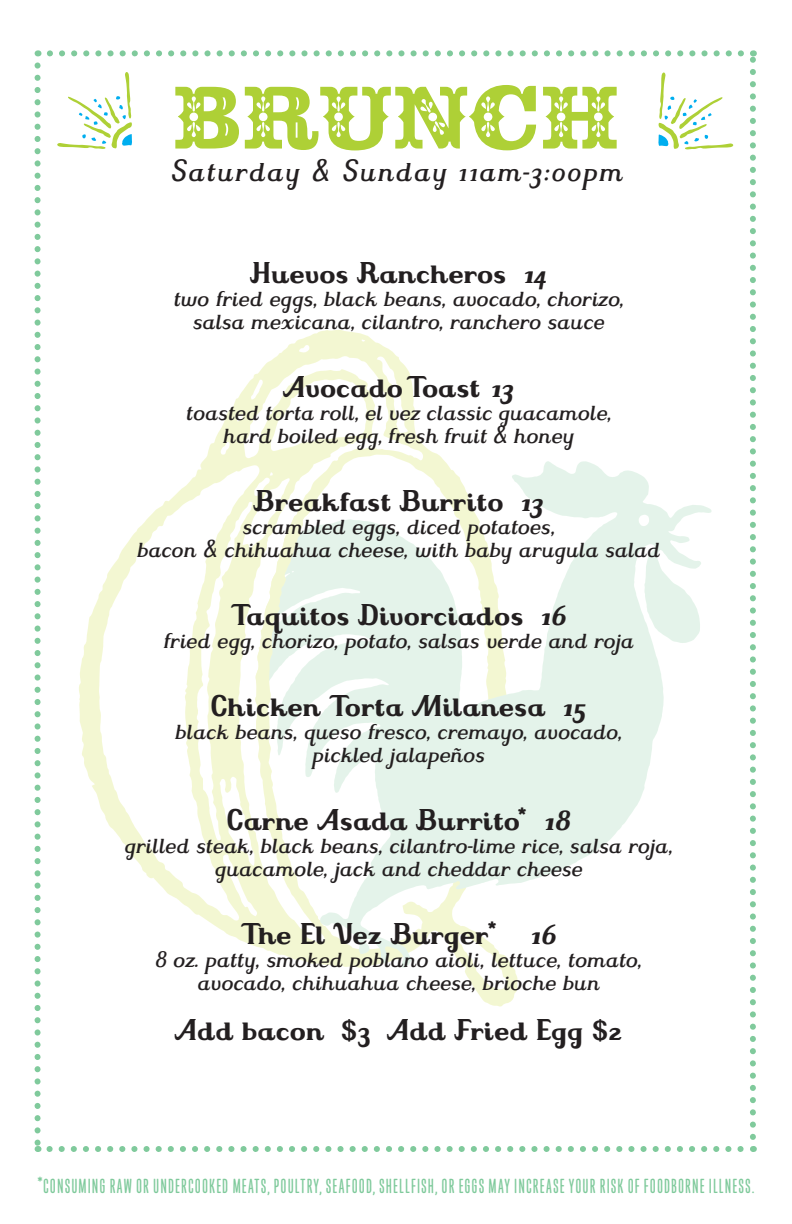
<style>
.page{position:relative;width:792px;height:1224px;background:#fff}
.page>*{position:absolute;margin:0;border:0;box-sizing:border-box;transform-origin:0 0}
.Main_item{font:92px "Calavera 2";letter-spacing:.01em;color:#aed036}
.Guac___Nachos_Item{font:italic 33px "Mrs Green";letter-spacing:.045em;color:#231f20}
.Guac___Nachos_Item-2{font:700 32px "Mrs Green";color:#231f20}
.Guac___Nachos_Discri{font:700 32px "Mrs Green";color:#231f20}
.Guac___Nachos_Item-3{font:italic 26px/23px "Mrs Green";letter-spacing:-.005em;color:#231f20;text-align:center}
.Main_Item__Descripti{font:italic 26px/23px "Mrs Green";letter-spacing:-.005em;color:#231f20;text-align:center}
.warning{font:700 20px "Hand Gothic";letter-spacing:.055em;color:#80ca9c}
.s1{font-style:italic}
.s2{font-size:28px}
</style>
<div class="page">
<svg style="left:79px;top:330px;width:439px;height:677px"></svg>
<svg style="left:261px;top:461px;width:451px;height:507px"></svg>
<svg style="left:255px;top:508px;width:56px;height:222px"></svg>
<svg style="left:49px;top:1146px;width:695px;height:6px"></svg>
<svg style="left:35px;top:65px;width:6px;height:1087px"></svg>
<svg style="left:750px;top:50px;width:6px;height:1087px"></svg>
<svg style="left:38px;top:50px;width:703px;height:6px"></svg>
<svg style="left:658px;top:72px;width:76px;height:78px"></svg>
<svg style="left:57px;top:72px;width:75px;height:77px"></svg>
<p class="Main_item" style="left:174px;top:61px;width:446px">BRUNCH</p>
<p class="Guac___Nachos_Item" style="left:170px;top:152px;width:454px">Saturday &amp; Sunday 11am-3:00pm</p>
<p class="Guac___Nachos_Item-2" style="left:250px;top:254px;width:298px">Huevos Rancheros <span class="s1">14</span></p>
<p class="Guac___Nachos_Item-3" style="left:173px;top:286px;width:452px">two fried eggs, black beans, avocado, chorizo, salsa mexicana, cilantro, ranchero sauce</p>
<p class="Guac___Nachos_Discri" style="left:283px;top:368px;width:232px">Avocado Toast <span class="s1">13</span></p>
<p class="Main_Item__Descripti" style="left:185px;top:400px;width:427px">toasted torta roll, el vez classic guacamole, hard boiled egg, fresh fruit &amp; honey</p>
<p class="Guac___Nachos_Item-2" style="left:253px;top:482px;width:291px">Breakfast Burrito <span class="s1">13</span></p>
<p class="Guac___Nachos_Item-3" style="left:136px;top:514px;width:525px">scrambled eggs, diced potatoes,<br>bacon &amp; chihuahua cheese, with baby arugula salad</p>
<p class="Guac___Nachos_Item-2" style="left:231px;top:596px;width:336px">Taquitos Divorciados <span class="s1">16</span></p>
<p class="Guac___Nachos_Item-3" style="left:163px;top:628px;width:472px">fried egg, chorizo, potato, salsas verde and roja</p>
<p class="Guac___Nachos_Item-2" style="left:210px;top:687px;width:377px">Chicken Torta Milanesa <span class="s1">15</span></p>
<p class="Guac___Nachos_Item-3" style="left:175px;top:719px;width:448px">black beans, queso fresco, cremayo, avocado, pickled jalapeños</p>
<p class="Guac___Nachos_Item-2" style="left:227px;top:801px;width:344px">Carne Asada Burrito* <span class="s1">18</span></p>
<p class="Guac___Nachos_Item-3" style="left:124px;top:833px;width:550px">grilled steak, black beans, cilantro-lime rice, salsa roja, guacamole, jack and cheddar cheese</p>
<p class="Guac___Nachos_Item-2" style="left:241px;top:915px;width:316px">The El Vez Burger* <span class="s1">16</span></p>
<p class="Guac___Nachos_Item-3" style="left:155px;top:947px;width:488px">8 oz. patty, smoked poblano aioli, lettuce, tomato, avocado, chihuahua cheese, brioche bun</p>
<p class="Guac___Nachos_Item-2" style="left:174px;top:1011px;width:449px">Add bacon $3 Add Fried Egg $2</p>
<p class="warning" style="left:38px;top:1175px;width:718px"><span class="s2">*</span>CONSUMING RAW OR UNDERCOOKED MEATS, POULTRY, SEAFOOD, SHELLFISH, OR EGGS MAY INCREASE YOUR RISK OF FOODBORNE ILLNESS.</p>
</div>
